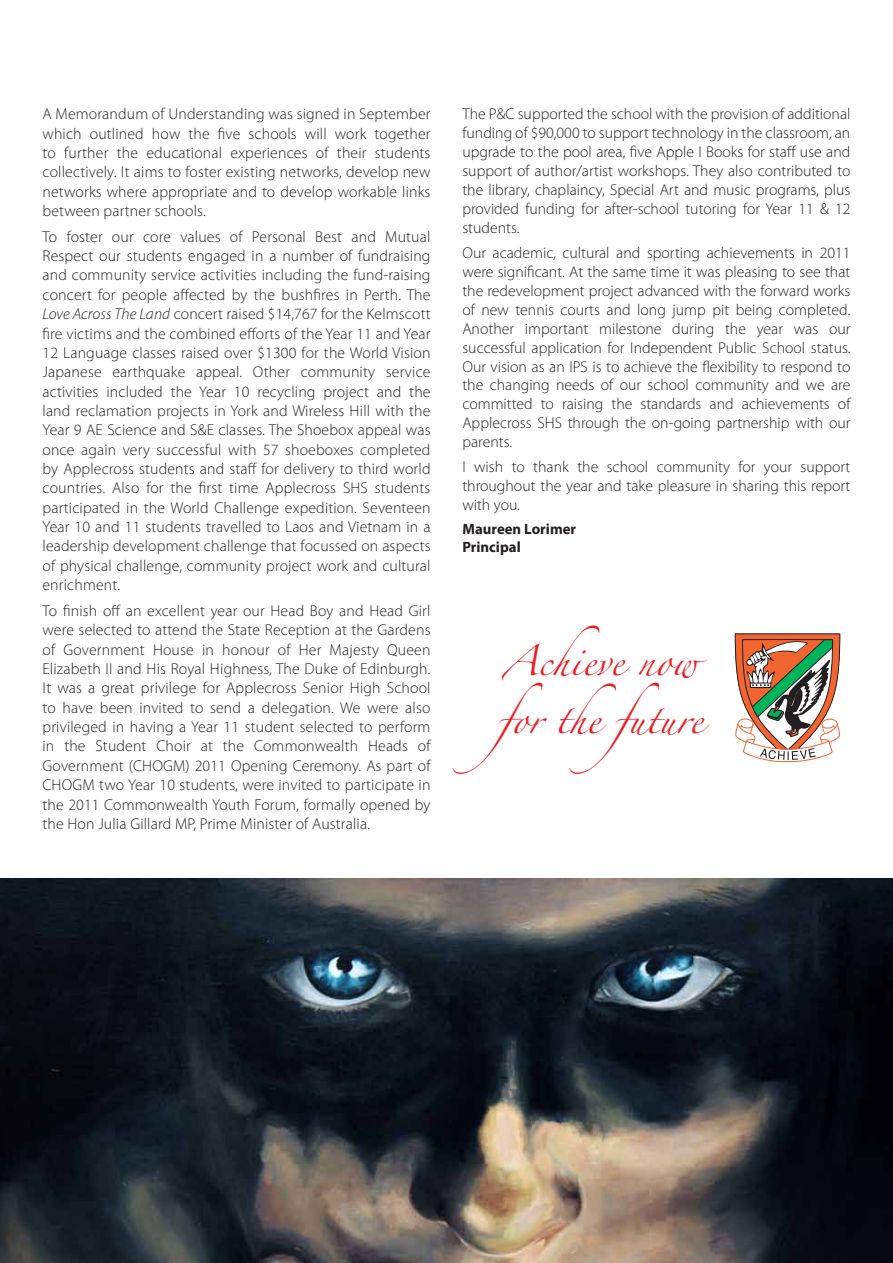
<style>
.page{position:relative;width:893px;height:1263px;background:#fff}
.page>*{position:absolute;margin:0;border:0;box-sizing:border-box;transform-origin:0 0}
.t1{font:27px/58.1px "Zapfino";color:#ed1d24}
.t2{font:300 15.75px/19.4px "Myriad Pro";letter-spacing:.005em;color:#231f20;text-align:justify}
.t3{font:700 15px/18px "Myriad Pro";color:#231f20}
.s1{font-style:italic}
</style>
<div class="page">
<img style="left:0;top:879px;width:893px;height:384px">
<svg style="left:735px;top:633px;width:105px;height:129px"></svg>
<p class="t2" style="left:43px;top:104px;width:390px">A Memorandum of Understanding was signed in September which outlined how the five schools will work together to further the educational experiences of their students collectively. It aims to foster existing networks, develop new networks where appropriate and to develop workable links between partner schools.</p>
<p class="t2" style="left:43px;top:227px;width:390px">To foster our core values of Personal Best and Mutual Respect our students engaged in a number of fundraising and community service activities including the fund-raising concert for people affected by the bushfires in Perth. The <span class="s1">Love Across The Land</span> concert raised $14,767 for the Kelmscott fire victims and the combined efforts of the Year 11 and Year 12 Language classes raised over $1300 for the World Vision Japanese earthquake appeal. Other community service activities included the Year 10 recycling project and the land reclamation projects in York and Wireless Hill with the Year 9 AE Science and S&amp;E classes. The Shoebox appeal was once again very successful with 57 shoeboxes completed by Applecross students and staff for delivery to third world countries. Also for the first time Applecross SHS students participated in the World Challenge expedition. Seventeen Year 10 and 11 students travelled to Laos and Vietnam in a leadership development challenge that focussed on aspects of physical challenge, community project work and cultural enrichment.</p>
<p class="t2" style="left:43px;top:601px;width:390px">To finish off an excellent year our Head Boy and Head Girl were selected to attend the State Reception at the Gardens of Government House in honour of Her Majesty Queen Elizabeth II and His Royal Highness, The Duke of Edinburgh.<br>It was a great privilege for Applecross Senior High School to have been invited to send a delegation. We were also privileged in having a Year 11 student selected to perform in the Student Choir at the Commonwealth Heads of Government (CHOGM) 2011 Opening Ceremony. As part of CHOGM two Year 10 students, were invited to participate in the 2011 Commonwealth Youth Forum, formally opened by the Hon Julia Gillard MP, Prime Minister of Australia.</p>
<p class="t2" style="left:462px;top:105px;width:390px;line-height:18.9px">The P&amp;C supported the school with the provision of additional funding of $90,000 to support technology in the classroom, an upgrade to the pool area, five Apple I Books for staff use and support of author/artist workshops. They also contributed to the library, chaplaincy, Special Art and music programs, plus provided funding for after-school tutoring for Year 11 &amp; 12 students.</p>
<p class="t2" style="left:462px;top:243px;width:390px;line-height:18.9px">Our academic, cultural and sporting achievements in 2011 were significant. At the same time it was pleasing to see that the redevelopment project advanced with the forward works of new tennis courts and long jump pit being completed.<br>Another important milestone during the year was our successful application for Independent Public School status.<br>Our vision as an IPS is to achieve the flexibility to respond to the changing needs of our school community and we are committed to raising the standards and achievements of Applecross SHS through the on-going partnership with our parents.</p>
<p class="t2" style="left:462px;top:458px;width:389px;line-height:18.9px">I wish to thank the school community for your support throughout the year and take pleasure in sharing this report with you.</p>
<p class="t3" style="left:462px;top:520px;width:115px">Maureen Lorimer<br>Principal</p>
<h1 class="t1" style="left:497px;top:636px;width:208px">Achieve now for the future</h1>
</div>
